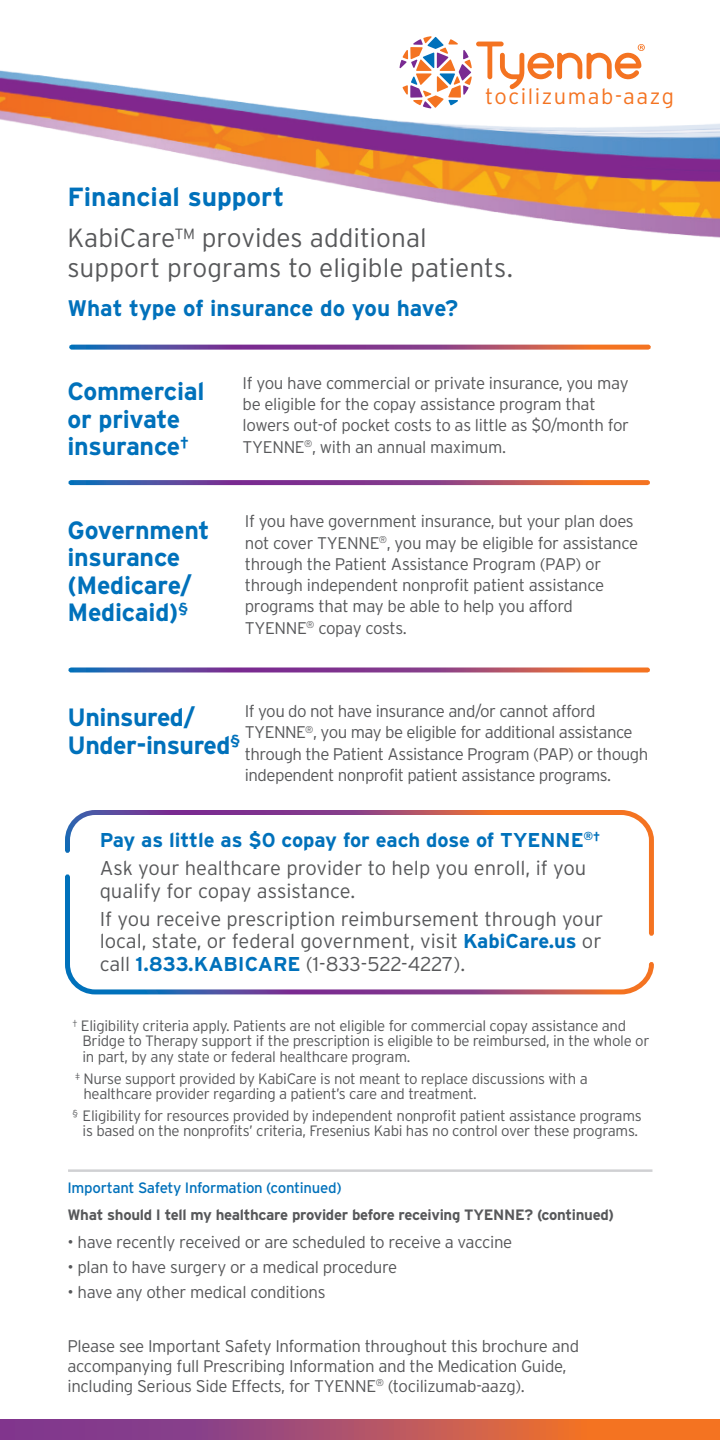
<style>
.page{position:relative;width:720px;height:1440px;background:#fff}
.page>*{position:absolute;margin:0;border:0;box-sizing:border-box;transform-origin:0 0}
.Inner_Heads{font:300 26.25px/30px "Interstate";color:#57585a}
.Inner_Heads-2{font:700 26.25px "Interstate";color:#0071bb}
.Call_Out_Text{font:700 25px/27.5px "Interstate";letter-spacing:-.01em;color:#0071bb}
.Inner_Heads-3{font:700 22.5px "Interstate";color:#0071bb}
.t1{font:300 22px "Interstate";letter-spacing:.07em;color:#f47321}
.Inner_Heads-4{font:300 20px/22.5px "Interstate";color:#57585a}
.Inner_Heads-5{font:700 20px "Interstate";color:#0071bb}
.body{font:300 17px/21.2px "Interstate";letter-spacing:-.02em;color:#57585a}
.ISI_reg{font:300 17px "Interstate";letter-spacing:-.02em;color:#57585a}
.ISI_Reg_bullets{font:300 17px "Interstate";letter-spacing:-.02em;color:#57585a}
.ISI_reg-2{font:300 15px/15.5px "Interstate";letter-spacing:-.02em;color:#57585a}
.ISI_Reg_bullets-2{font:700 15px "Interstate";letter-spacing:-.02em;color:#57585a}
.ISI_bold{font:15px "Interstate";letter-spacing:-.02em;color:#0071bb}
.s1{font-weight:700;color:#0071bb}
</style>
<div class="page">
<svg style="left:0;top:1420px;width:720px;height:20px;background:#b6555f"></svg>
<hr style="left:68px;top:1169px;width:584px;height:3px;background:#bcbdc0">
<svg style="left:72px;top:345px;width:576px;height:5px;background:#945986"></svg>
<svg style="left:71px;top:480px;width:577px;height:5px;background:#8d4f7f"></svg>
<svg style="left:71px;top:668px;width:577px;height:4px;background:#8b4c7c"></svg>
<svg style="left:65px;top:810px;width:589px;height:62px"></svg>
<svg style="left:65px;top:872px;width:589px;height:123px"></svg>
<img style="left:0;top:70px;width:720px;height:168px">
<svg style="left:399px;top:36px;width:246px;height:73px"></svg>
<p class="t1" style="left:485px;top:84px;width:190px">tocilizumab-aazg</p>
<p class="Inner_Heads-2" style="left:68px;top:182px;width:218px">Financial support</p>
<p class="Inner_Heads" style="left:68px;top:223px;width:447px">KabiCare™ provides additional support programs to eligible patients.</p>
<p class="Inner_Heads-3" style="left:68px;top:295px;width:392px">What type of insurance do you have?</p>
<p class="Call_Out_Text" style="left:68px;top:378px;width:139px">Commercial or private insurance<sup>†</sup></p>
<p class="body" style="left:243px;top:372px;width:388px">If you have commercial or private insurance, you may be eligible for the copay assistance program that lowers out-of pocket costs to as little as $0/month for TYENNE<sup>®</sup>, with an annual maximum.</p>
<p class="Call_Out_Text" style="left:68px;top:516px;width:144px">Government insurance (Medicare/<br>Medicaid)<sup>§</sup></p>
<p class="body" style="left:245px;top:511px;width:395px">If you have government insurance, but your plan does not cover TYENNE<sup>®</sup>, you may be eligible for assistance through the Patient Assistance Program (PAP) or through independent nonprofit patient assistance programs that may be able to help you afford TYENNE<sup>®</sup> copay costs.</p>
<p class="Call_Out_Text" style="left:68px;top:703px;width:174px">Uninsured/<br>Under-insured<sup>§</sup></p>
<p class="body" style="left:245px;top:700px;width:405px">If you do not have insurance and/or cannot afford TYENNE<sup>®</sup>, you may be eligible for additional assistance through the Patient Assistance Program (PAP) or though independent nonprofit patient assistance programs.</p>
<p class="Inner_Heads-5" style="left:100px;top:828px;width:502px">Pay as little as $0 copay for each dose of TYENNE<sup>®†</sup></p>
<p class="Inner_Heads-4" style="left:100px;top:857px;width:488px">Ask your healthcare provider to help you enroll, if you qualify for copay assistance.</p>
<p class="Inner_Heads-4" style="left:100px;top:907px;width:505px;text-align:justify">If you receive prescription reimbursement through your local, state, or federal government, visit <span class="s1">KabiCare.us</span> or call <span class="s1">1.833.KABICARE</span> (1-833-522-4227).</p>
<p class="ISI_reg-2" style="left:82px;top:1018px;width:568px;text-indent:-10px"><sup>†</sup> Eligibility criteria apply. Patients are not eligible for commercial copay assistance and<br>Bridge to Therapy support if the prescription is eligible to be reimbursed, in the whole or in part, by any state or federal healthcare program.</p>
<p class="ISI_reg-2" style="left:83px;top:1070px;width:506px;text-indent:-8px"><sup>‡</sup> Nurse support provided by KabiCare is not meant to replace discussions with a healthcare provider regarding a patient’s care and treatment.</p>
<p class="ISI_reg-2" style="left:72px;top:1107px;width:571px;text-align:center"><sup>§</sup> Eligibility for resources provided by independent nonprofit patient assistance programs is based on the nonprofits’ criteria, Fresenius Kabi has no control over these programs.</p>
<p class="ISI_bold" style="left:68px;top:1180px;width:276px">Important Safety Information (continued)</p>
<p class="ISI_Reg_bullets-2" style="left:68px;top:1206px;width:548px">What should I tell my healthcare provider before receiving TYENNE? (continued)</p>
<p class="ISI_Reg_bullets" style="left:68px;top:1232px;width:446px">• have recently received or are scheduled to receive a vaccine</p>
<p class="ISI_reg" style="left:68px;top:1257px;width:331px">• plan to have surgery or a medical procedure</p>
<p class="ISI_reg" style="left:68px;top:1283px;width:260px">• have any other medical conditions</p>
<p class="body" style="left:68px;top:1335px;width:513px;line-height:20px">Please see Important Safety Information throughout this brochure and accompanying full Prescribing Information and the Medication Guide, including Serious Side Effects, for TYENNE<sup>®</sup> (tocilizumab-aazg).</p>
</div>
